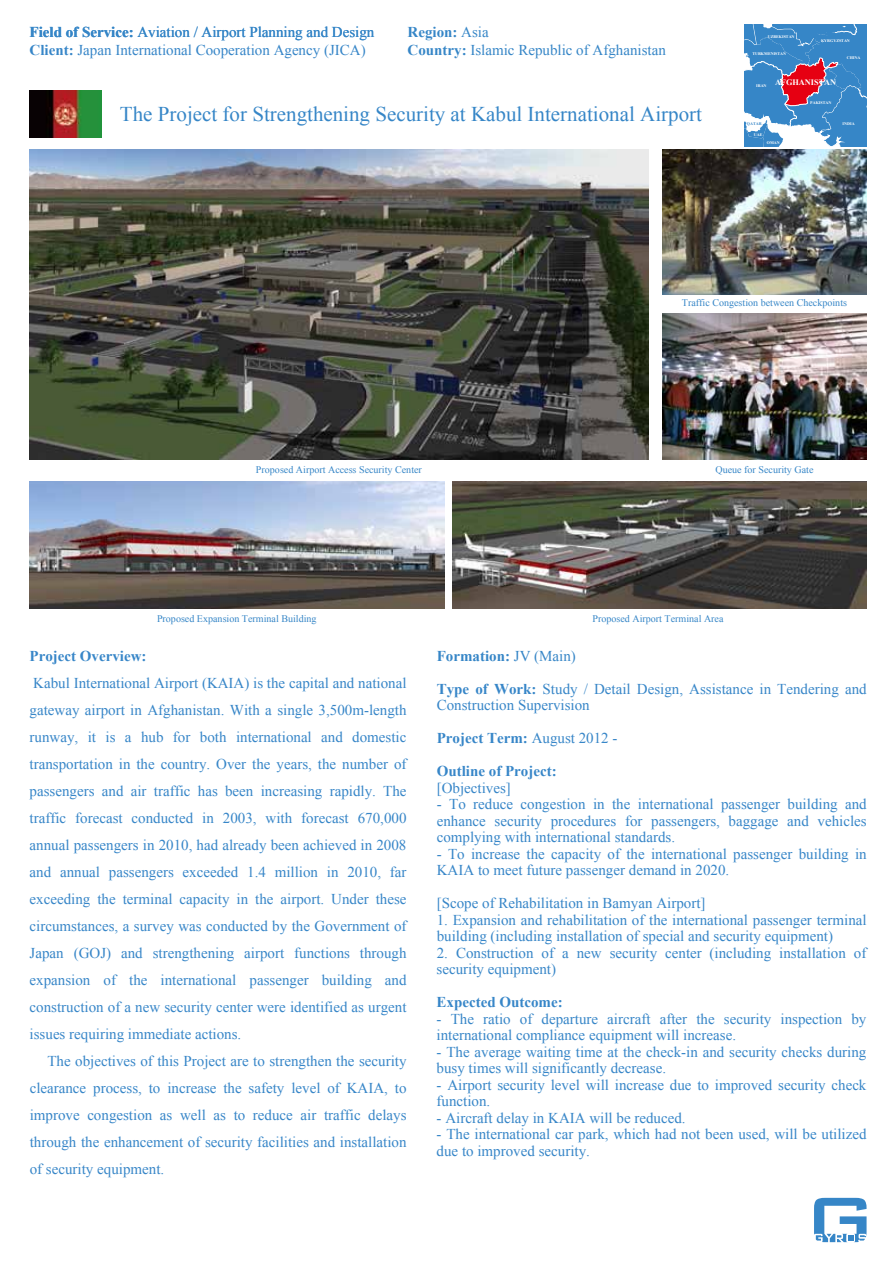
<style>
.page{position:relative;width:893px;height:1263px;background:#fff}
.page>*{position:absolute;margin:0;border:0;box-sizing:border-box;transform-origin:0 0}
.t1{font:21px "Times New Roman";color:#3686c7}
.t2{font:15px/27px "Times New Roman";color:#3786c8}
.t3{font:700 15px "Times New Roman";color:#3786c8}
.t4{font:15px/18px "Times New Roman";color:#3686c7}
.t5{font:700 15px "Times New Roman";color:#3686c7}
.t6{font:10.05px "Times New Roman";color:#3686c7}
.t7{font:700 8.25px "Times New Roman";color:#fff}
.t8{font:700 4.05px "Times New Roman";color:#fff}
.t9{font:700 4.05px "Times New Roman";color:#3686c7}
.s1{font-weight:700;color:#3686c7}
.s2{color:#3686c7}
.s3{font-weight:700}
.s4{font-weight:400}
</style>
<div class="page">
<img style="left:30px;top:90px;width:71px;height:48px">
<svg style="left:744px;top:24px;width:123px;height:123px;background:#5f8bbf"></svg>
<img style="left:30px;top:150px;width:618px;height:309px">
<img style="left:662px;top:150px;width:205px;height:145px">
<img style="left:662px;top:314px;width:205px;height:145px">
<img style="left:30px;top:482px;width:414px;height:127px">
<img style="left:452px;top:482px;width:414px;height:127px">
<svg style="left:814px;top:1198px;width:52px;height:44px"></svg>
<p class="t2" style="left:30px;top:23px;width:346px;line-height:18px"><span class="s1">Field of Service:</span> <span class="s2">Aviation / Airport Planning and Design<br></span><span class="s3">Client:</span> Japan International Cooperation Agency (JICA)</p>
<p class="t4" style="left:408px;top:23px;width:260px"><span class="s3">Region:</span> Asia<br><span class="s3">Country:</span> Islamic Republic of Afghanistan</p>
<h1 class="t1" style="left:120px;top:100px;width:584px">The Project for Strengthening Security at Kabul International Airport</h1>
<p class="t8" style="left:768px;top:34px;width:28px">UZBEKISTAN</p>
<p class="t8" style="left:821px;top:38px;width:30px">KYRGYZSTAN</p>
<p class="t7" style="left:756px;top:77px;width:82px"><sub>IRAN</sub> AFGHANISTAN</p>
<p class="t8" style="left:752px;top:50px;width:35px">TURKMENISTAN</p>
<p class="t8" style="left:847px;top:55px;width:15px">CHINA</p>
<p class="t9" style="left:747px;top:121px;width:16px">QATAR</p>
<p class="t8" style="left:754px;top:131px;width:10px">UAE</p>
<p class="t8" style="left:767px;top:140px;width:14px">OMAN</p>
<p class="t8" style="left:810px;top:100px;width:23px">PAKISTAN</p>
<p class="t8" style="left:843px;top:121px;width:14px">INDIA</p>
<p class="t6" style="left:256px;top:463px;width:167px">Proposed Airport Access Security Center</p>
<p class="t6" style="left:682px;top:296px;width:167px">Traffic Congestion between Checkpoints</p>
<p class="t6" style="left:715px;top:463px;width:100px">Queue for Security Gate</p>
<p class="t6" style="left:157px;top:612px;width:161px">Proposed Expansion Terminal Building</p>
<p class="t6" style="left:593px;top:612px;width:133px">Proposed Airport Terminal Area</p>
<p class="t3" style="left:30px;top:645px;width:119px">Project Overview:</p>
<p class="t2" style="left:30px;top:669px;width:379px;text-align:justify">Kabul International Airport (KAIA) is the capital and national gateway airport in Afghanistan. With a single 3,500m-length runway, it is a hub for both international and domestic transportation in the country. Over the years, the number of passengers and air traffic has been increasing rapidly. The traffic forecast conducted in 2003, with forecast 670,000 annual passengers in 2010, had already been achieved in 2008 and annual passengers exceeded 1.4 million in 2010, far exceeding the terminal capacity in the airport. Under these circumstances, a survey was conducted by the Government of Japan (GOJ) and strengthening airport functions through expansion of the international passenger building and construction of a new security center were identified as urgent issues requiring immediate actions.</p>
<p class="t2" style="left:30px;top:1047px;width:378px;text-align:justify;text-indent:18px">The objectives of this Project are to strengthen the security clearance process, to increase the safety level of KAIA, to improve congestion as well as to reduce air traffic delays through the enhancement of security facilities and installation of security equipment.</p>
<p class="t5" style="left:437px;top:645px;width:141px">Formation: <span class="s4">JV (Main)</span></p>
<p class="t2" style="left:437px;top:680px;width:431px;line-height:16.5px"><span class="s3">Type of Work:</span> Study / Detail Design, Assistance in Tendering and<br>Construction Supervision</p>
<p class="t3" style="left:437px;top:728px;width:182px">Project Term: <span class="s4">August 2012 -</span></p>
<p class="t3" style="left:437px;top:761px;width:121px">Outline of Project:</p>
<p class="t2" style="left:437px;top:774px;width:76px">[Objectives]</p>
<p class="t2" style="left:437px;top:796px;width:431px;line-height:16.5px;text-align:justify">- To reduce congestion in the international passenger building and enhance security procedures for passengers, baggage and vehicles complying with international standards.</p>
<p class="t2" style="left:437px;top:845px;width:431px;line-height:16.5px">- To increase the capacity of the international passenger building in<br>KAIA to meet future passenger demand in 2020.</p>
<p class="t2" style="left:437px;top:889px;width:270px">[Scope of Rehabilitation in Bamyan Airport]</p>
<p class="t2" style="left:437px;top:911px;width:431px;line-height:16.5px">1. Expansion and rehabilitation of the international passenger terminal building (including installation of special and security equipment)</p>
<p class="t2" style="left:437px;top:944px;width:431px;line-height:16.5px">2. Construction of a new security center (including installation of security equipment)</p>
<p class="t3" style="left:437px;top:992px;width:128px">Expected Outcome:</p>
<p class="t2" style="left:437px;top:1010px;width:431px;line-height:16.5px">- The ratio of departure aircraft after the security inspection by international compliance equipment will increase.</p>
<p class="t2" style="left:437px;top:1043px;width:431px;line-height:16.5px">- The average waiting time at the check-in and security checks during busy times will significantly decrease.</p>
<p class="t2" style="left:437px;top:1076px;width:431px;line-height:16.5px">- Airport security level will increase due to improved security check function.</p>
<p class="t2" style="left:437px;top:1104px;width:251px">- Aircraft delay in KAIA will be reduced.</p>
<p class="t2" style="left:437px;top:1126px;width:431px;line-height:16.5px">- The international car park, which had not been used, will be utilized due to improved security.</p>
</div>
